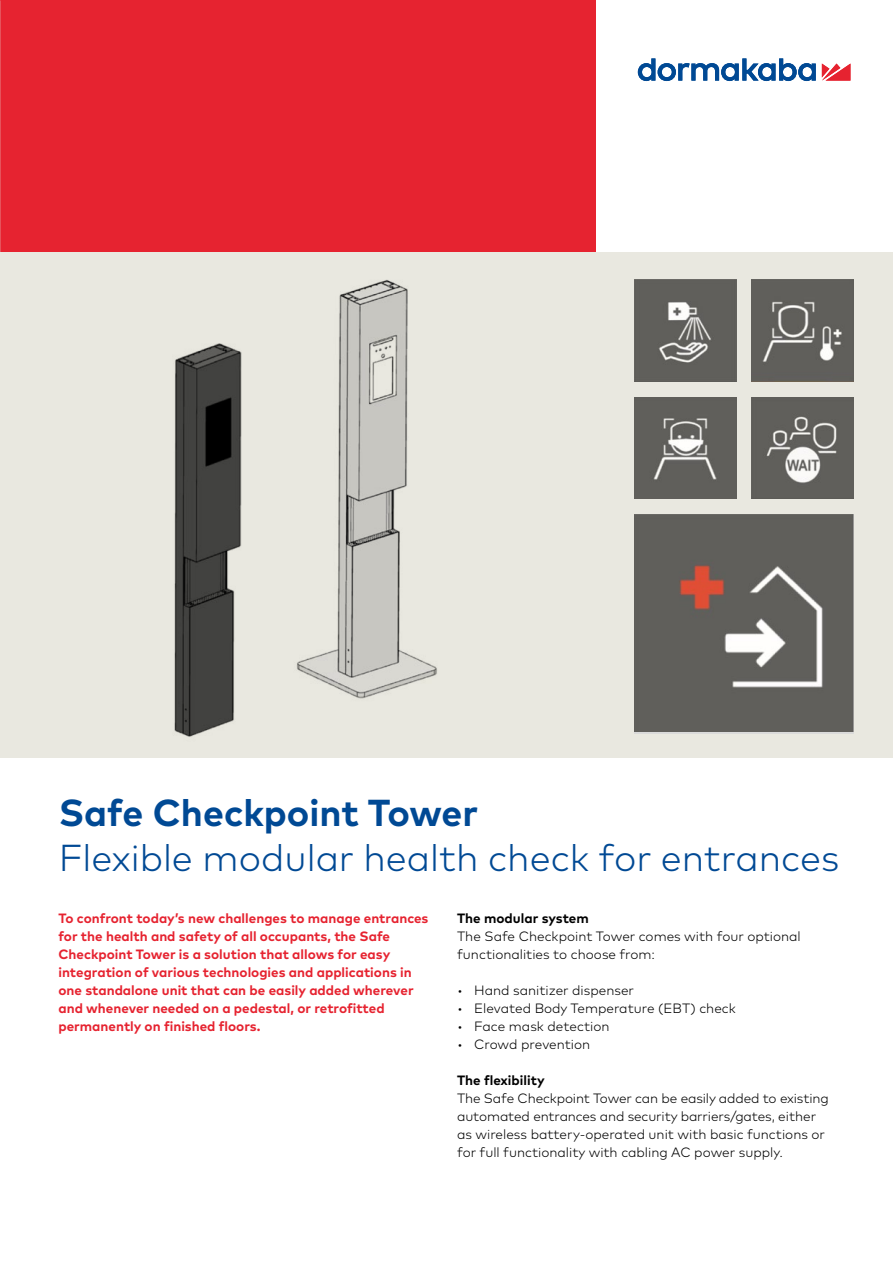
<style>
.page{position:relative;width:893px;height:1263px;background:#fff}
.page>*{position:absolute;margin:0;border:0;box-sizing:border-box;transform-origin:0 0}
.t1{font:300 37.5px "Mark Pro";color:#004994}
.t2{font:700 37.5px "Mark Pro";color:#004994}
.t3{font:300 13.5px/18px "Mark Pro";color:#000}
.t4{font:700 13.5px/18px "Mark Pro";color:#e62330}
.t5{font:700 13.5px "Mark Pro";color:#000}
</style>
<div class="page">
<svg style="left:822px;top:64px;width:28px;height:17px"></svg>
<svg style="left:638px;top:58px;width:178px;height:23px"></svg>
<div style="left:0;top:0;width:595px;height:253px;background:#e62330"></div>
<div style="left:0;top:253px;width:893px;height:505px;background:#e9e8e0"></div>
<img style="left:635px;top:514px;width:219px;height:217px">
<img style="left:174px;top:279px;width:263px;height:458px">
<img style="left:752px;top:280px;width:102px;height:101px">
<img style="left:752px;top:397px;width:102px;height:102px">
<img style="left:635px;top:280px;width:101px;height:101px">
<img style="left:635px;top:397px;width:101px;height:102px">
<h1 class="t2" style="left:59px;top:784px;width:421px">Safe Checkpoint Tower</h1>
<h1 class="t1" style="left:59px;top:830px;width:782px">Flexible modular health check for entrances</h1>
<p class="t4" style="left:58px;top:908px;width:371px">To confront today’s new challenges to manage entrances for the health and safety of all occupants, the Safe Checkpoint Tower is a solution that allows for easy integration of various technologies and applications in one standalone unit that can be easily added wherever and whenever needed on a pedestal, or retrofitted permanently on finished floors.</p>
<p class="t5" style="left:457px;top:907px;width:133px">The modular system</p>
<p class="t3" style="left:457px;top:926px;width:345px">The Safe Checkpoint Tower comes with four optional functionalities to choose from:</p>
<p class="t3" style="left:457px;top:980px;width:178px">• Hand sanitizer dispenser</p>
<p class="t3" style="left:457px;top:998px;width:280px">• Elevated Body Temperature (EBT) check</p>
<p class="t3" style="left:457px;top:1016px;width:154px">• Face mask detection</p>
<p class="t3" style="left:457px;top:1034px;width:135px">• Crowd prevention</p>
<p class="t5" style="left:457px;top:1069px;width:89px">The flexibility</p>
<p class="t3" style="left:457px;top:1088px;width:373px">The Safe Checkpoint Tower can be easily added to existing automated entrances and security barriers/gates, either as wireless battery-operated unit with basic functions or for full functionality with cabling AC power supply.</p>
</div>
